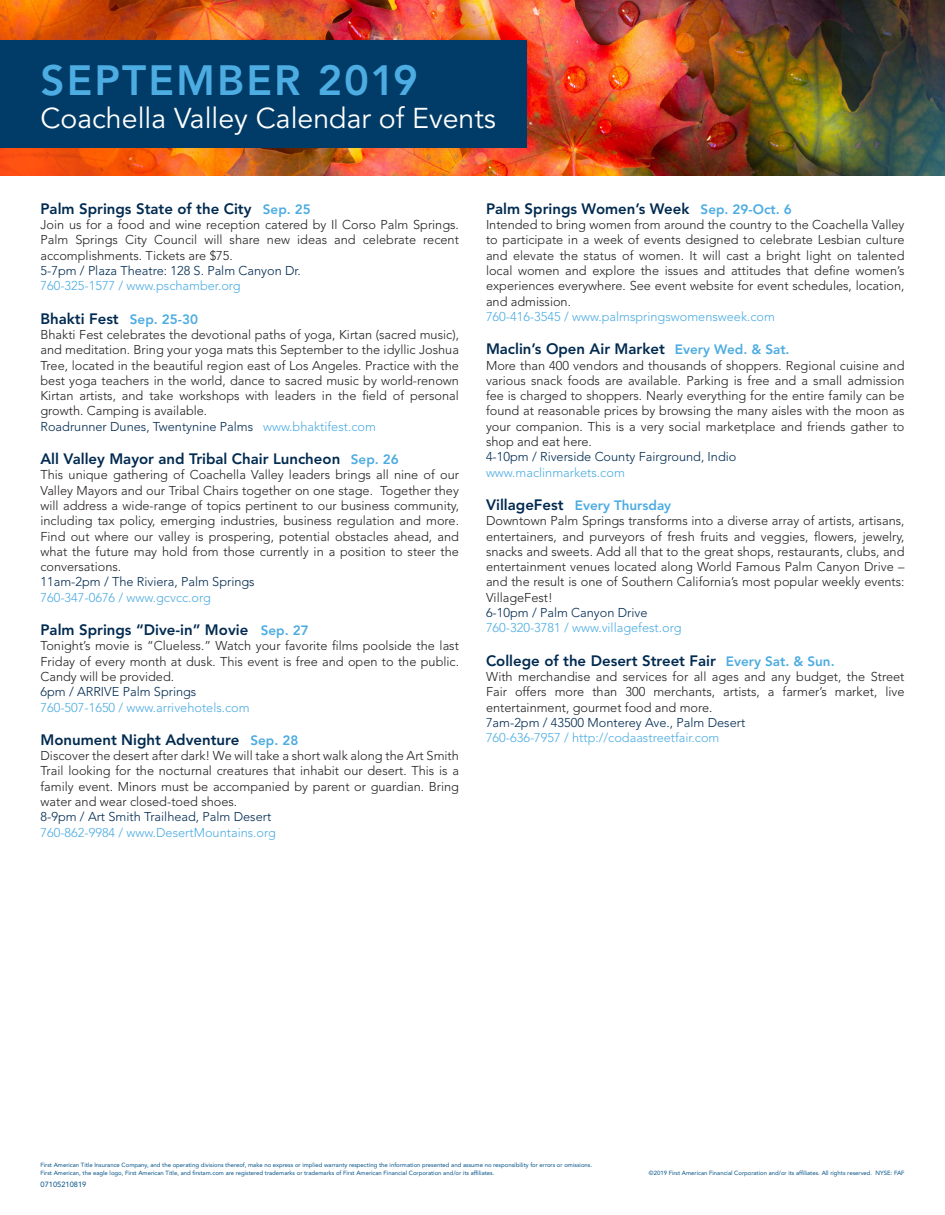
<style>
.page{position:relative;width:945px;height:1215px;background:#fff}
.page>*{position:absolute;margin:0;border:0;box-sizing:border-box;transform-origin:0 0}
.t1{font:800 42px "Avenir LT Std";letter-spacing:.05em;color:#4dace1}
.t2{font:28.5px "Avenir LT Std";color:#fff}
.t3{font:800 15px "Avenir LT Std";color:#002a50}
.t4{font:800 13.5px "Avenir LT Std";color:#4dace1}
.t5{font:300 12.75px/15.3px "Avenir LT Std";color:#231f20;text-align:justify}
.t6{font:300 12.75px "Avenir LT Std";color:#4dace1}
.t7{font:300 12.75px "Avenir LT Std";color:#002a50}
.t8{font:7.5px "Avenir LT Std";color:#005187}
.t9{font:6px/7.2px "Avenir LT Std";color:#005187}
.s1{font-size:13.5px;color:#4dace1}
.s2{color:#002a50}
.s3{color:#4dace1}
.s4{font-size:15px;color:#002a50}
</style>
<div class="page">
<img style="left:0;top:0;width:945px;height:176px">
<div style="left:0;top:40px;width:526px;height:108px;background:#003c67"></div>
<h1 class="t1" style="left:40px;top:56px;width:379px">SEPTEMBER 2019</h1>
<h2 class="t2" style="left:40px;top:101px;width:457px">Coachella Valley Calendar of Events</h2>
<p class="t3" style="left:40px;top:200px;width:272px">Palm Springs State of the City <span class="s1">Sep. 25</span></p>
<p class="t5" style="left:40px;top:217px;width:420px">Join us for a food and wine reception catered by Il Corso Palm Springs.<br>Palm Springs City Council will share new ideas and celebrate recent accomplishments. Tickets are $75.</p>
<p class="t7" style="left:40px;top:263px;width:262px">5-7pm / Plaza Theatre: 128 S. Palm Canyon Dr.</p>
<p class="t6" style="left:40px;top:278px;width:202px">760-325-1577 / www.pschamber.org</p>
<p class="t3" style="left:40px;top:310px;width:159px">Bhakti Fest <span class="s1">Sep. 25-30</span></p>
<p class="t5" style="left:40px;top:327px;width:420px;text-align:left">Bhakti Fest celebrates the devotional paths of yoga, Kirtan (sacred music), and meditation. Bring your yoga mats this September to the idyllic Joshua Tree, located in the beautiful region east of Los Angeles. Practice with the best yoga teachers in the world, dance to sacred music by world-renown Kirtan artists, and take workshops with leaders in the field of personal growth. Camping is available.<br><span class="s2">Roadrunner Dunes, Twentynine Palms</span> <span class="s3">www.bhaktifest.com</span></p>
<p class="t3" style="left:40px;top:450px;width:360px">All Valley Mayor and Tribal Chair Luncheon <span class="s1">Sep. 26</span></p>
<p class="t5" style="left:40px;top:467px;width:420px">This unique gathering of Coachella Valley leaders brings all nine of our Valley Mayors and our Tribal Chairs together on one stage. Together they will address a wide-range of topics pertinent to our business community, including tax policy, emerging industries, business regulation and more.<br>Find out where our valley is prospering, potential obstacles ahead, and what the future may hold from those currently in a position to steer the conversations.</p>
<p class="t7" style="left:40px;top:575px;width:216px">11am-2pm / The Riviera, Palm Springs</p>
<p class="t6" style="left:40px;top:590px;width:172px">760-347-0676 / www.gcvcc.org</p>
<p class="t3" style="left:40px;top:621px;width:270px">Palm Springs “Dive-in” Movie <span class="s1">Sep. 27</span></p>
<p class="t5" style="left:40px;top:638px;width:420px">Tonight’s movie is “Clueless.” Watch your favorite films poolside the last Friday of every month at dusk. This event is free and open to the public.<br>Candy will be provided.</p>
<p class="t7" style="left:40px;top:684px;width:157px">6pm / ARRIVE Palm Springs</p>
<p class="t6" style="left:40px;top:700px;width:211px">760-507-1650 / www.arrivehotels.com</p>
<p class="t3" style="left:40px;top:731px;width:259px">Monument Night Adventure <span class="s1">Sep. 28</span></p>
<p class="t5" style="left:40px;top:748px;width:420px">Discover the desert after dark! We will take a short walk along the Art Smith Trail looking for the nocturnal creatures that inhabit our desert. This is a family event. Minors must be accompanied by parent or guardian. Bring water and wear closed-toed shoes.</p>
<p class="t7" style="left:40px;top:809px;width:232px">8-9pm / Art Smith Trailhead, Palm Desert</p>
<p class="t6" style="left:40px;top:825px;width:237px">760-862-9984 / www.DesertMountains.org</p>
<p class="t3" style="left:486px;top:200px;width:307px">Palm Springs Women’s Week <span class="s1">Sep. 29-Oct. 6</span></p>
<p class="t5" style="left:486px;top:217px;width:420px">Intended to bring women from around the country to the Coachella Valley to participate in a week of events designed to celebrate Lesbian culture and elevate the status of women. It will cast a bright light on talented local women and explore the issues and attitudes that define women’s experiences everywhere. See event website for event schedules, location, and admission.</p>
<p class="t6" style="left:486px;top:309px;width:291px">760-416-3545 / www.palmspringswomensweek.com</p>
<p class="t3" style="left:486px;top:340px;width:305px">Maclin’s Open Air Market <span class="s1">Every Wed. &amp; Sat.</span></p>
<p class="t5" style="left:486px;top:358px;width:420px">More than 400 vendors and thousands of shoppers. Regional cuisine and various snack foods are available. Parking is free and a small admission fee is charged to shoppers. Nearly everything for the entire family can be found at reasonable prices by browsing the many aisles with the moon as your companion. This is a very social marketplace and friends gather to shop and eat here.</p>
<p class="t7" style="left:486px;top:449px;width:252px">4-10pm / Riverside County Fairground, Indio</p>
<p class="t6" style="left:486px;top:465px;width:140px">www.maclinmarkets.com</p>
<p class="t4" style="left:486px;top:497px;width:187px"><span class="s4">VillageFest</span> Every Thursday</p>
<p class="t5" style="left:486px;top:513px;width:420px">Downtown Palm Springs transforms into a diverse array of artists, artisans, entertainers, and purveyors of fresh fruits and veggies, flowers, jewelry, snacks and sweets. Add all that to the great shops, restaurants, clubs, and entertainment venues located along World Famous Palm Canyon Drive – and the result is one of Southern California’s most popular weekly events:<br>VillageFest!</p>
<p class="t7" style="left:486px;top:605px;width:163px">6-10pm / Palm Canyon Drive</p>
<p class="t6" style="left:486px;top:620px;width:197px">760-320-3781 / www.villagefest.org</p>
<p class="t3" style="left:486px;top:652px;width:350px">College of the Desert Street Fair <span class="s1">Every Sat. &amp; Sun.</span></p>
<p class="t5" style="left:486px;top:669px;width:420px">With merchandise and services for all ages and any budget, the Street Fair offers more than 300 merchants, artists, a farmer’s market, live entertainment, gourmet food and more.</p>
<p class="t7" style="left:486px;top:715px;width:261px">7am-2pm / 43500 Monterey Ave., Palm Desert</p>
<p class="t6" style="left:486px;top:730px;width:235px">760-636-7957 / http://codaastreetfair.com</p>
<p class="t9" style="left:40px;top:1162px;width:553px">First American Title Insurance Company, and the operating divisions thereof, make no express or implied warranty respecting the information presented and assume no responsibility for errors or omissions.<br>First American, the eagle logo, First American Title, and firstam.com are registered trademarks or trademarks of First American Financial Corporation and/or its affiliates.</p>
<p class="t9" style="left:649px;top:1169px;width:257px">©2019 First American Financial Corporation and/or its affiliates. All rights reserved. NYSE: FAF</p>
<p class="t8" style="left:40px;top:1180px;width:47px">07105210819</p>
</div>
